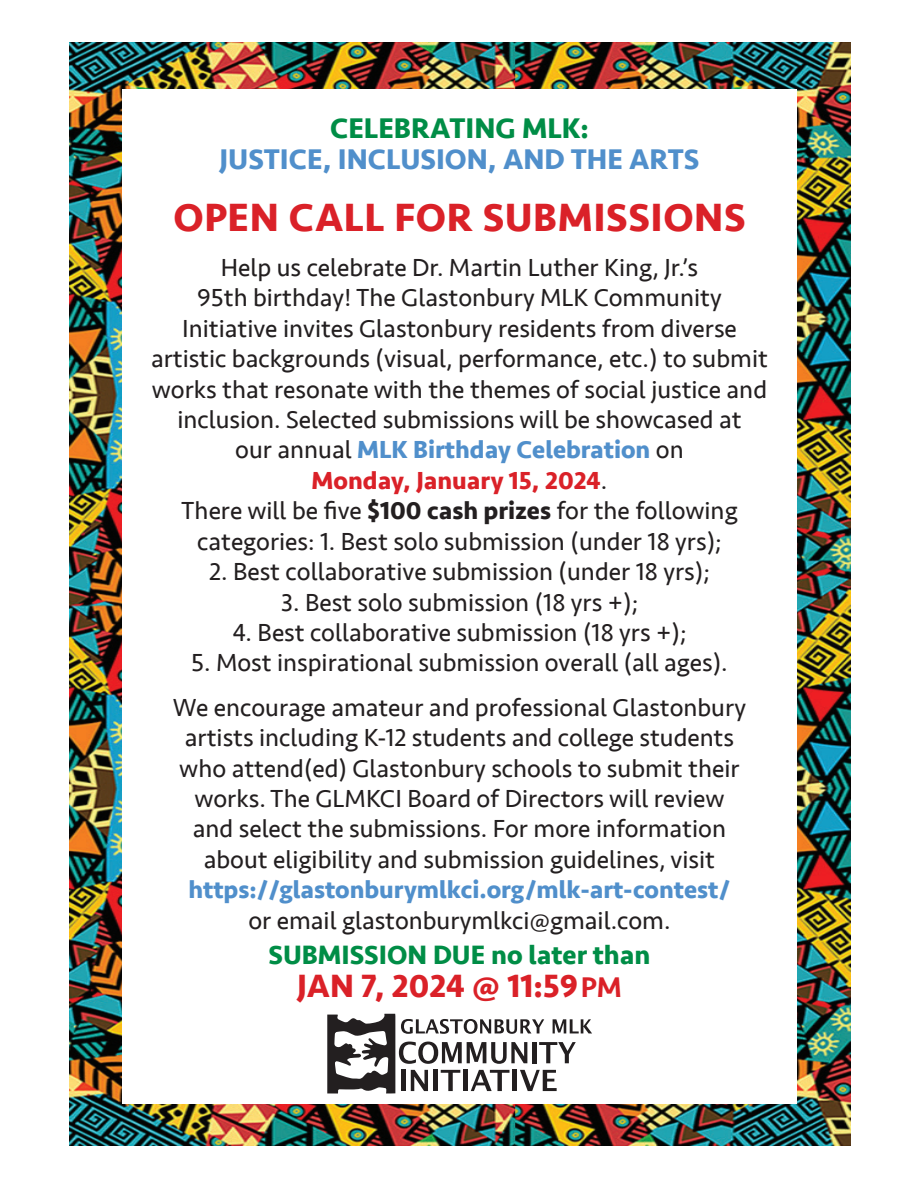
<style>
.page{position:relative;width:918px;height:1188px;background:#fff}
.page>*{position:absolute;margin:0;border:0;box-sizing:border-box;transform-origin:0 0}
.t1{font:700 40.5px "Seravek";letter-spacing:.015em;color:#da2128}
.t2{font:700 33.15px "Seravek";color:#da2128}
.t3{font:700 29.25px "Seravek";color:#508fcb}
.t4{font:700 29.25px "Seravek";color:#008d46}
.t5{font:700 27.3px "Seravek";color:#008d46}
.t6{font:25.35px/30.5px "Seravek";color:#231f20;text-align:center}
.t7{font:700 25.35px "Seravek";color:#508fcb}
.s1{font-weight:700;color:#508fcb}
.s2{font-weight:700;color:#da2128}
.s3{font-weight:700}
.s4{font-weight:500;font-size:29.25px}
</style>
<div class="page">
<img style="left:70px;top:43px;width:781px;height:1102px">
<div style="left:122px;top:89px;width:675px;height:1015px;background:#fff"></div>
<svg style="left:327px;top:1014px;width:265px;height:80px"></svg>
<p class="t4" style="left:330px;top:104px;width:260px">CELEBRATING MLK:</p>
<p class="t3" style="left:219px;top:136px;width:482px">JUSTICE, INCLUSION, AND THE ARTS</p>
<h1 class="t1" style="left:173px;top:186px;width:574px">OPEN CALL FOR SUBMISSIONS</h1>
<p class="t6" style="left:151px;top:252px;width:618px">Help us celebrate Dr. Martin Luther King, Jr.’s<br>95th birthday! The Glastonbury MLK Community Initiative invites Glastonbury residents from diverse artistic backgrounds (visual, performance, etc.) to submit works that resonate with the themes of social justice and inclusion. Selected submissions will be showcased at<br>our annual <span class="s1">MLK Birthday Celebration</span> on<br><span class="s2">Monday, January 15, 2024</span>.<br>There will be five <span class="s3">$100 cash prizes</span> for the following categories: 1. Best solo submission (under 18 yrs);</p>
<p class="t6" style="left:209px;top:556px;width:502px">2. Best collaborative submission (under 18 yrs);</p>
<p class="t6" style="left:281px;top:587px;width:359px">3. Best solo submission (18 yrs +);</p>
<p class="t6" style="left:232px;top:617px;width:456px">4. Best collaborative submission (18 yrs +);</p>
<p class="t6" style="left:173px;top:641px;width:575px;line-height:44.4px">5. Most inspirational submission overall (all ages).<br>We encourage amateur and professional Glastonbury</p>
<p class="t6" style="left:179px;top:723px;width:562px">artists including K-12 students and college students who attend(ed) Glastonbury schools to submit their works. The GLMKCI Board of Directors will review and select the submissions. For more information about eligibility and submission guidelines, visit</p>
<p class="t7" style="left:188px;top:870px;width:544px">https://glastonburymlkci.org/mlk-art-contest/</p>
<p class="t6" style="left:248px;top:905px;width:424px">or email glastonburymlkci@gmail.com.</p>
<p class="t5" style="left:269px;top:933px;width:383px">SUBMISSION DUE no later than</p>
<h2 class="t2" style="left:297px;top:960px;width:326px">JAN 7, 2024 @ 11:59<span class="s4">PM</span></h2>
</div>
